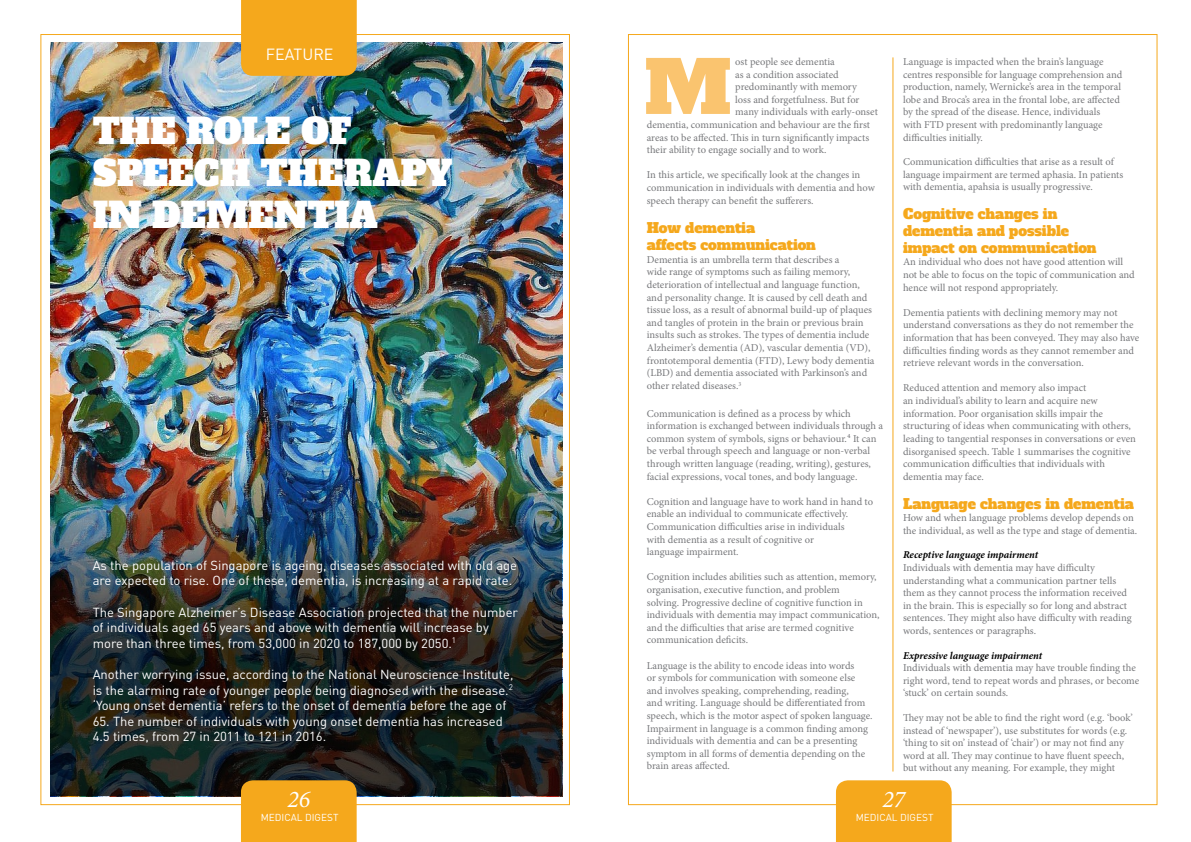
<style>
.page{position:relative;width:1191px;height:842px;background:#fff}
.page>*{position:absolute;margin:0;border:0;box-sizing:border-box;transform-origin:0 0}
.t1{font:35px/42px "Alfa Slab One";color:#fff}
.t2{font:italic 24px "Minion Pro";color:#fff}
.t3{font:16px "DIN";color:#fff}
.t4{font:14px/16.8px "Alfa Slab One";color:#f5a81c}
.t5{font:13px/15.6px "DIN";color:#fff}
.t6{font:10.5px/12.6px "Minion Pro";color:#77787b}
.t7{font:italic 700 10.5px "Minion Pro";letter-spacing:-.005em;color:#000}
.t8{font:10px "DIN";color:#fff}
</style>
<div class="page">
<img style="left:51px;top:43px;width:511px;height:255px">
<img style="left:51px;top:298px;width:511px;height:498px">
<div style="left:241px;top:780px;width:116px;height:62px;background:#f5a81c"></div>
<div style="left:241px;top:0;width:116px;height:76px;background:#f5a81c"></div>
<div style="left:836px;top:780px;width:115px;height:62px;background:#f5a81c"></div>
<hr style="left:892px;top:57px;width:1px;height:714px;background:#f5a81c">
<svg style="left:646px;top:58px;width:84px;height:56px"></svg>
<h3 class="t3" style="left:266px;top:44px;width:69px">FEATURE</h3>
<h1 class="t1" style="left:93px;top:111px;width:361px">THE ROLE OF<br>SPEECH THERAPY<br>IN DEMENTIA</h1>
<p class="t5" style="left:93px;top:557px;width:426px">As the population of Singapore is ageing, diseases associated with old age are expected to rise. One of these, dementia, is increasing at a rapid rate.</p>
<p class="t5" style="left:93px;top:604px;width:427px">The Singapore Alzheimer’s Disease Association projected that the number of individuals aged 65 years and above with dementia will increase by more than three times, from 53,000 in 2020 to 187,000 by 2050.<sup>1</sup></p>
<p class="t5" style="left:93px;top:666px;width:422px;text-align:justify">Another worrying issue, according to the National Neuroscience Institute, is the alarming rate of younger people being diagnosed with the disease.<sup>2 </sup>‘Young onset dementia’ refers to the onset of dementia before the age of</p>
<p class="t5" style="left:93px;top:713px;width:412px">65. The number of individuals with young onset dementia has increased<br>4.5 times, from 27 in 2011 to 121 in 2016.</p>
<h2 class="t2" style="left:287px;top:782px;width:21px">26</h2>
<p class="t8" style="left:261px;top:811px;width:79px">MEDICAL DIGEST</p>
<p class="t6" style="left:735px;top:55px;width:101px">ost people see dementia</p>
<p class="t6" style="left:735px;top:68px;width:105px">as a condition associated</p>
<p class="t6" style="left:735px;top:81px;width:123px">predominantly with memory</p>
<p class="t6" style="left:735px;top:93px;width:126px">loss and forgetfulness. But for</p>
<p class="t6" style="left:735px;top:106px;width:144px">many individuals with early-onset</p>
<p class="t6" style="left:647px;top:118px;width:225px">dementia, communication and behaviour are the first</p>
<p class="t6" style="left:647px;top:131px;width:224px">areas to be affected. This in turn significantly impacts</p>
<p class="t6" style="left:647px;top:144px;width:181px">their ability to engage socially and to work.</p>
<p class="t6" style="left:647px;top:169px;width:230px">In this article, we specifically look at the changes in communication in individuals with dementia and how speech therapy can benefit the sufferers.</p>
<h3 class="t4" style="left:647px;top:220px;width:171px">How dementia<br>affects communication</h3>
<p class="t6" style="left:647px;top:253px;width:229px">Dementia is an umbrella term that describes a<br>wide range of symptoms such as failing memory, deterioration of intellectual and language function, and personality change. It is caused by cell death and tissue loss, as a result of abnormal build-up of plaques and tangles of protein in the brain or previous brain insults such as strokes. The types of dementia include Alzheimer’s dementia (AD), vascular dementia (VD), frontotemporal dementia (FTD), Lewy body dementia (LBD) and dementia associated with Parkinson’s and other related diseases.<sup>3</sup></p>
<p class="t6" style="left:647px;top:407px;width:238px">Communication is defined as a process by which information is exchanged between individuals through a common system of symbols, signs or behaviour.⁴ It can be verbal through speech and language or non-verbal through written language (reading, writing), gestures, facial expressions, vocal tones, and body language.</p>
<p class="t6" style="left:647px;top:495px;width:228px">Cognition and language have to work hand in hand to enable an individual to communicate effectively.<br>Communication difficulties arise in individuals<br>with dementia as a result of cognitive or<br>language impairment.</p>
<p class="t6" style="left:647px;top:571px;width:234px">Cognition includes abilities such as attention, memory, organisation, executive function, and problem<br>solving. Progressive decline of cognitive function in individuals with dementia may impact communication, and the difficulties that arise are termed cognitive communication deficits.</p>
<p class="t6" style="left:647px;top:659px;width:227px">Language is the ability to encode ideas into words<br>or symbols for communication with someone else and involves speaking, comprehending, reading,<br>and writing. Language should be differentiated from speech, which is the motor aspect of spoken language.<br>Impairment in language is a common finding among individuals with dementia and can be a presenting symptom in all forms of dementia depending on the brain areas affected.</p>
<p class="t6" style="left:903px;top:55px;width:221px">Language is impacted when the brain’s language centres responsible for language comprehension and production, namely, Wernicke’s area in the temporal lobe and Broca’s area in the frontal lobe, are affected by the spread of the disease. Hence, individuals<br>with FTD present with predominantly language difficulties initially.</p>
<p class="t6" style="left:903px;top:156px;width:222px">Communication difficulties that arise as a result of language impairment are termed aphasia. In patients with dementia, apahsia is usually progressive.</p>
<h3 class="t4" style="left:903px;top:206px;width:195px">Cognitive changes in dementia and possible impact on communication</h3>
<p class="t6" style="left:903px;top:256px;width:233px">An individual who does not have good attention will not be able to focus on the topic of communication and hence will not respond appropriately.</p>
<p class="t6" style="left:903px;top:306px;width:238px">Dementia patients with declining memory may not understand conversations as they do not remember the information that has been conveyed. They may also have difficulties finding words as they cannot remember and retrieve relevant words in the conversation.</p>
<p class="t6" style="left:903px;top:382px;width:234px">Reduced attention and memory also impact<br>an individual’s ability to learn and acquire new information. Poor organisation skills impair the structuring of ideas when communicating with others, leading to tangential responses in conversations or even disorganised speech. Table 1 summarises the cognitive communication difficulties that individuals with dementia may face.</p>
<h3 class="t4" style="left:903px;top:495px;width:232px">Language changes in dementia</h3>
<p class="t6" style="left:903px;top:511px;width:236px">How and when language problems develop depends on the individual, as well as the type and stage of dementia.</p>
<p class="t7" style="left:903px;top:547px;width:137px">Receptive language impairment</p>
<p class="t6" style="left:903px;top:561px;width:230px">Individuals with dementia may have difficulty understanding what a communication partner tells them as they cannot process the information received in the brain. This is especially so for long and abstract sentences. They might also have difficulty with reading words, sentences or paragraphs.</p>
<p class="t7" style="left:903px;top:648px;width:141px">Expressive language impairment</p>
<p class="t6" style="left:903px;top:661px;width:238px">Individuals with dementia may have trouble finding the right word, tend to repeat words and phrases, or become ‘stuck’ on certain sounds.</p>
<p class="t6" style="left:903px;top:711px;width:231px">They may not be able to find the right word (e.g. ‘book’ instead of ‘newspaper’), use substitutes for words (e.g. ‘thing to sit on’ instead of ‘chair’) or may not find any word at all. They may continue to have fluent speech, but without any meaning. For example, they might</p>
<h2 class="t2" style="left:882px;top:782px;width:24px">27</h2>
<p class="t8" style="left:855px;top:811px;width:79px">MEDICAL DIGEST</p>
</div>
